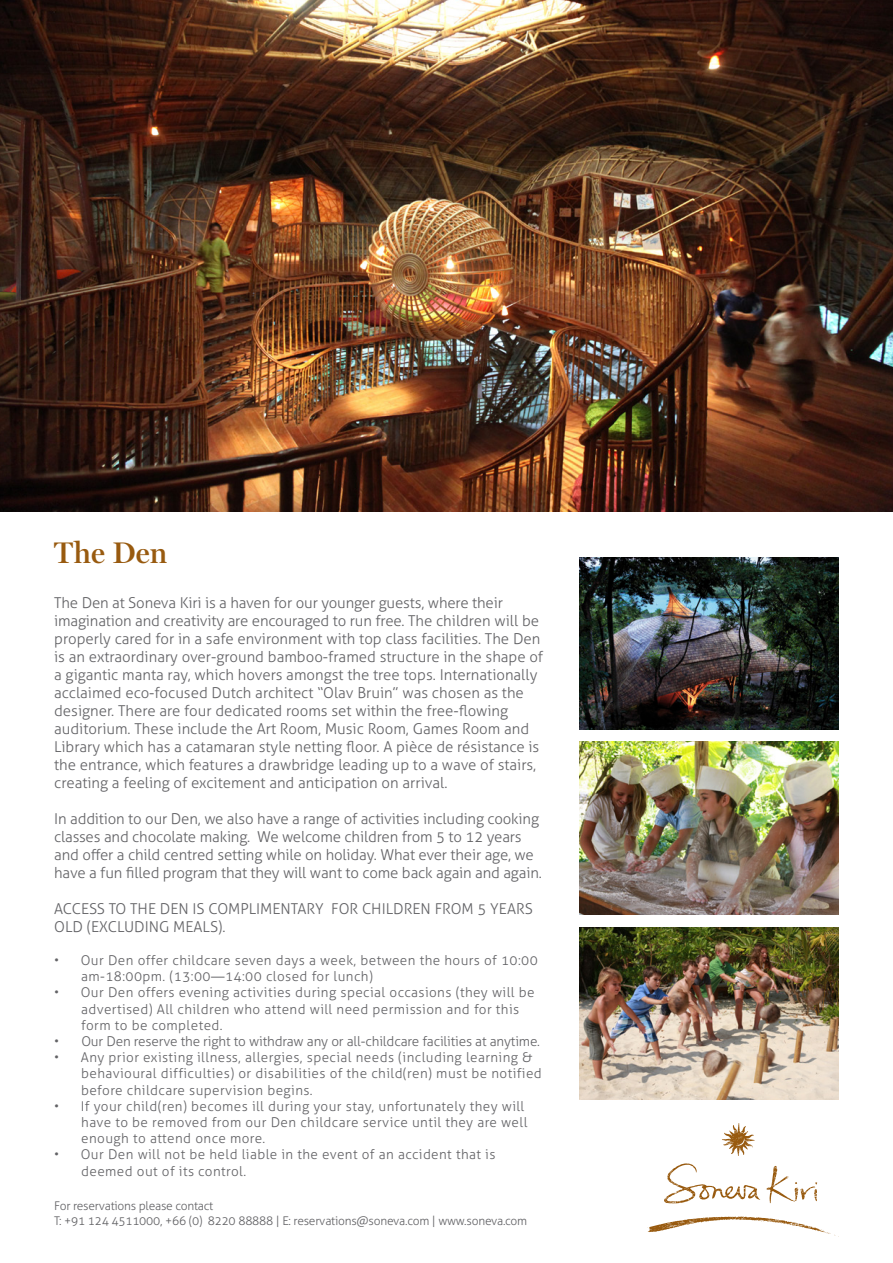
<style>
.page{position:relative;width:893px;height:1263px;background:#fff}
.page>*{position:absolute;margin:0;border:0;box-sizing:border-box;transform-origin:0 0}
.t1{font:600 30px "Miller Display";letter-spacing:.01em;color:#985a0f}
.t2{font:300 15px/18px "Aller";color:#636366}
.t3{font:300 13.5px/16.2px "Aller";letter-spacing:.03em;color:#636366}
.t4{font:300 13.5px "Aller";letter-spacing:-.01em;color:#636366}
.t5{font:300 12px "Aller";letter-spacing:-.02em;color:#636366}
</style>
<div class="page">
<img style="left:0;top:0;width:893px;height:512px">
<svg style="left:664px;top:1163px;width:96px;height:40px"></svg>
<svg style="left:648px;top:1216px;width:191px;height:21px"></svg>
<svg style="left:766px;top:1166px;width:51px;height:37px"></svg>
<svg style="left:722px;top:1123px;width:33px;height:33px"></svg>
<img style="left:580px;top:741px;width:259px;height:173px">
<img style="left:580px;top:557px;width:259px;height:173px">
<img style="left:580px;top:927px;width:259px;height:173px">
<p class="t1" style="left:54px;top:535px;width:115px">The Den</p>
<p class="t2" style="left:54px;top:593px;width:490px">The Den at Soneva Kiri is a haven for our younger guests, where their imagination and creativity are encouraged to run free. The children will be properly cared for in a safe environment with top class facilities. The Den is an extraordinary over-ground bamboo-framed structure in the shape of a gigantic manta ray, which hovers amongst the tree tops. Internationally acclaimed eco-focused Dutch architect “Olav Bruin” was chosen as the designer. There are four dedicated rooms set within the free-flowing auditorium. These include the Art Room, Music Room, Games Room and Library which has a catamaran style netting floor. A pièce de résistance is the entrance, which features a drawbridge leading up to a wave of stairs, creating a feeling of excitement and anticipation on arrival.</p>
<p class="t2" style="left:54px;top:809px;width:489px">In addition to our Den, we also have a range of activities including cooking classes and chocolate making. We welcome children from 5 to 12 years and offer a child centred setting while on holiday. What ever their age, we have a fun filled program that they will want to come back again and again.</p>
<p class="t2" style="left:54px;top:899px;width:480px">ACCESS TO THE DEN IS COMPLIMENTARY FOR CHILDREN FROM 5 YEARS<br>OLD (EXCLUDING MEALS).</p>
<p class="t3" style="left:81px;top:952px;width:458px;text-indent:-27px">• Our Den offer childcare seven days a week, between the hours of 10:00 am-18:00pm. (13:00—14:00 closed for lunch)</p>
<p class="t3" style="left:81px;top:984px;width:455px;text-indent:-27px">• Our Den offers evening activities during special occasions (they will be advertised) All children who attend will need permission and for this form to be completed.</p>
<p class="t4" style="left:54px;top:1033px;width:487px">• Our Den reserve the right to withdraw any or all-childcare facilities at anytime.</p>
<p class="t3" style="left:81px;top:1049px;width:462px;text-indent:-27px">• Any prior existing illness, allergies, special needs (including learning &amp; behavioural difficulties) or disabilities of the child(ren) must be notified before childcare supervision begins.</p>
<p class="t3" style="left:81px;top:1098px;width:448px;text-indent:-27px">• If your child(ren) becomes ill during your stay, unfortunately they will have to be removed from our Den childcare service until they are well enough to attend once more.</p>
<p class="t3" style="left:81px;top:1146px;width:416px;text-indent:-27px">• Our Den will not be held liable in the event of an accident that is deemed out of its control.</p>
<p class="t5" style="left:54px;top:1199px;width:161px">For reservations please contact</p>
<p class="t5" style="left:54px;top:1213px;width:475px">T: +91 124 4511000, +66 (0) 8220 88888 | E: reservations@soneva.com | www.soneva.com</p>
</div>
